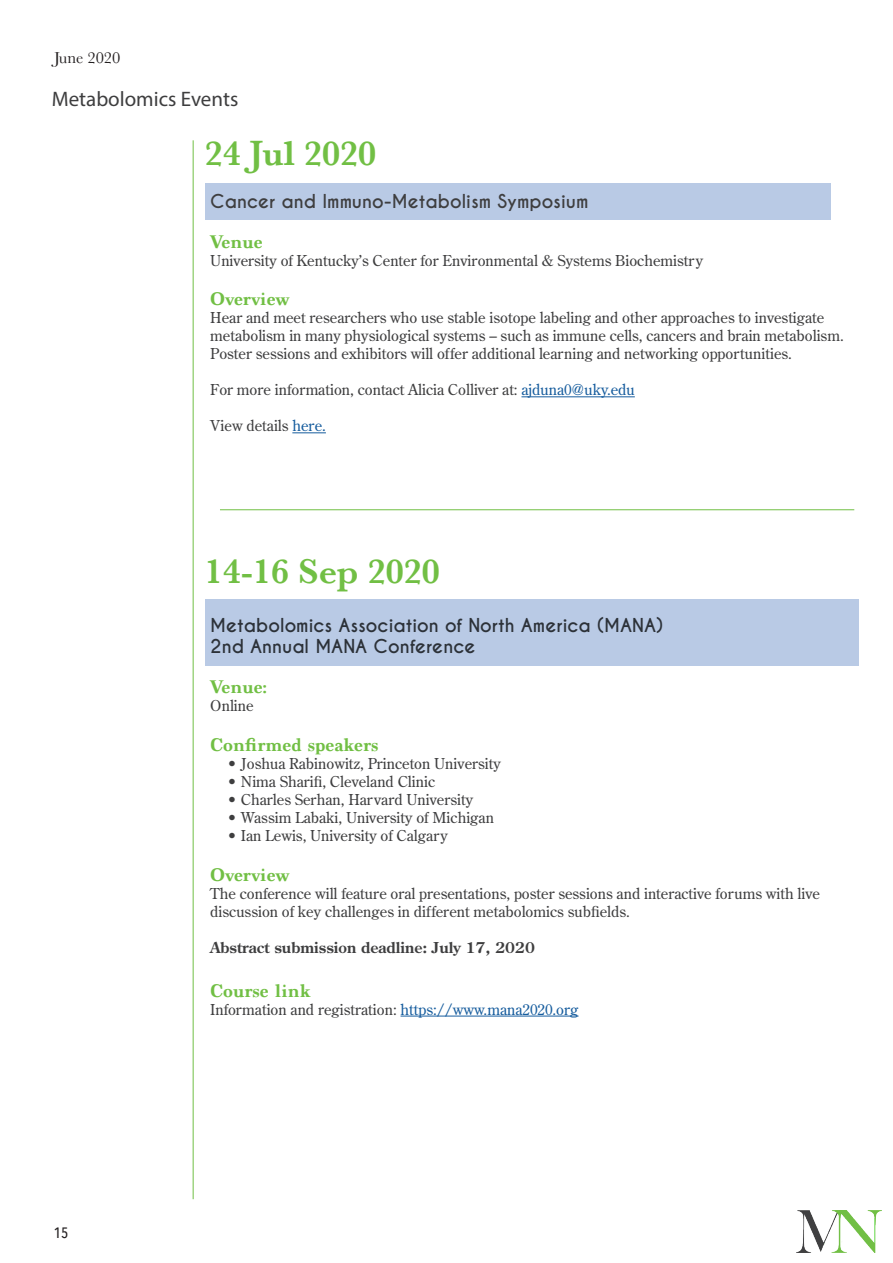
<style>
.page{position:relative;width:893px;height:1263px;background:#fff}
.page>*{position:absolute;margin:0;border:0;box-sizing:border-box;transform-origin:0 0}
.t1{font:600 36px "Baskerville";color:#71bf44}
.t2{font:21px "Myriad Pro";color:#3e3e3f}
.t3{font:700 18px "Caviar Dreams";color:#3e3e3f}
.t4{font:700 18px "Marion";color:#71bf44}
.t5{font:16.5px "Baskerville";color:#231f20}
.t6{font:15px/18px "Century Old Style Std";color:#3e3e3f}
.t7{font:700 15px "Century Old Style Std";color:#3e3e3f}
.t8{font:500 15px "Avenir Next Condensed";color:#231f20}
.s1{color:#175d9e}
</style>
<div class="page">
<hr style="left:193px;top:140px;width:1px;height:1059px;background:#71bf44">
<img style="left:797px;top:1210px;width:84px;height:42px">
<hr style="left:401px;top:1016px;width:177px;height:1px;background:#175d9e">
<div style="left:205px;top:183px;width:625px;height:37px;background:#b9cae5"></div>
<hr style="left:521px;top:396px;width:114px;height:1px;background:#175d9e">
<hr style="left:292px;top:432px;width:34px;height:1px;background:#175d9e">
<div style="left:205px;top:600px;width:653px;height:66px;background:#b9cae5"></div>
<hr style="left:220px;top:509px;width:634px;height:1px;background:#71bf44">
<p class="t5" style="left:54px;top:47px;width:68px">June 2020</p>
<p class="t2" style="left:52px;top:86px;width:188px">Metabolomics Events</p>
<p class="t1" style="left:205px;top:132px;width:173px">24 Jul 2020</p>
<p class="t3" style="left:210px;top:190px;width:380px">Cancer and Immuno-Metabolism Symposium</p>
<p class="t4" style="left:210px;top:232px;width:54px">Venue</p>
<p class="t6" style="left:210px;top:251px;width:494px">University of Kentucky’s Center for Environmental &amp; Systems Biochemistry</p>
<p class="t4" style="left:210px;top:289px;width:81px">Overview</p>
<p class="t6" style="left:210px;top:309px;width:635px">Hear and meet researchers who use stable isotope labeling and other approaches to investigate metabolism in many physiological systems – such as immune cells, cancers and brain metabolism.<br>Poster sessions and exhibitors will offer additional learning and networking opportunities.</p>
<p class="t6" style="left:210px;top:381px;width:426px">For more information, contact Alicia Colliver at: <span class="s1">ajduna0@uky.edu</span></p>
<p class="t6" style="left:210px;top:417px;width:117px">View details <span class="s1">here.</span></p>
<p class="t1" style="left:205px;top:550px;width:236px">14-16 Sep 2020</p>
<p class="t3" style="left:210px;top:614px;width:454px">Metabolomics Association of North America (MANA)</p>
<p class="t3" style="left:210px;top:636px;width:267px">2nd Annual MANA Conference</p>
<p class="t4" style="left:210px;top:677px;width:59px">Venue:</p>
<p class="t6" style="left:210px;top:696px;width:45px">Online</p>
<p class="t4" style="left:210px;top:734px;width:170px">Confirmed speakers</p>
<p class="t6" style="left:227px;top:754px;width:275px">• Joshua Rabinowitz, Princeton University</p>
<p class="t6" style="left:227px;top:772px;width:209px">• Nima Sharifi, Cleveland Clinic</p>
<p class="t6" style="left:227px;top:790px;width:247px">• Charles Serhan, Harvard University</p>
<p class="t6" style="left:227px;top:808px;width:268px">• Wassim Labaki, University of Michigan</p>
<p class="t6" style="left:227px;top:826px;width:222px">• Ian Lewis, University of Calgary</p>
<p class="t8" style="left:54px;top:1223px;width:16px">15</p>
<p class="t4" style="left:210px;top:865px;width:81px">Overview</p>
<p class="t6" style="left:210px;top:885px;width:611px">The conference will feature oral presentations, poster sessions and interactive forums with live discussion of key challenges in different metabolomics subfields.</p>
<p class="t7" style="left:210px;top:938px;width:326px">Abstract submission deadline: July 17, 2020</p>
<p class="t4" style="left:210px;top:980px;width:102px">Course link</p>
<p class="t6" style="left:210px;top:1000px;width:370px">Information and registration: <span class="s1">https://www.mana2020.org</span></p>
</div>
